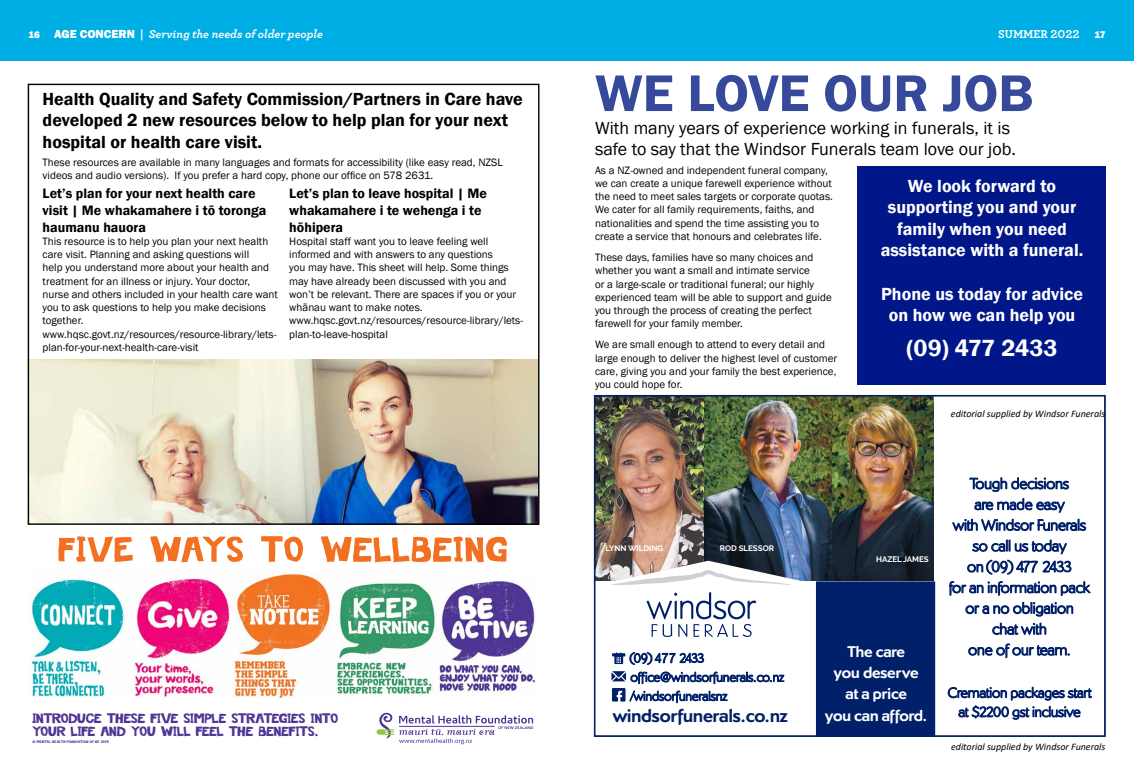
<style>
.page{position:relative;width:1134px;height:766px;background:#fff}
.page>*{position:absolute;margin:0;border:0;box-sizing:border-box;transform-origin:0 0}
.t1{font:600 53.3px "Franklin Gothic";color:#36499b}
.t2{font:49.7px "Off The Drugs";letter-spacing:.045em;color:#f36f21;scale:1.05 1}
.t3{font:600 24px "Franklin Gothic";letter-spacing:-.005em;color:#fff}
.t4{font:19px "Off The Drugs";letter-spacing:.02em;color:#4e3594;scale:1.06 1}
.t5{font:700 19px "Dundee";color:#002169}
.t6{font:600 18px/21.6px "Franklin Gothic";color:#000}
.t7{font:600 18px/21.6px "Franklin Gothic";color:#fff;text-align:center}
.t8{font:18px/21.6px "Franklin Gothic";color:#000}
.t9{font:700 16.3px/21.1px "Dundee";color:#fff;text-align:center}
.t10{font:300 16px/20.8px "Dundee";color:#002169;text-align:center}
.t11{font:300 14.8px/19.2px "Dundee";color:#002169;text-align:center}
.t12{font:600 14px/16.8px "Franklin Gothic";color:#000}
.t13{font:300 13.6px/19px "Dundee";color:#002169}
.t14{font:italic 700 12px "Archer";color:#fff}
.t15{font:700 12px "Archer";color:#fff}
.t16{font:11px/13.2px "Franklin Gothic";color:#000}
.t17{font:italic 10px "Calibri";color:#000}
.t18{font:700 8px "Raleway";color:#fff}
.t19{font:5.2px "Off The Drugs";letter-spacing:.055em;color:#4e3594;scale:1.05 1}
.s1{font-family:"Franklin Gothic";font-weight:800;font-style:normal;font-size:10px}
.s2{font-family:"Franklin Gothic";font-weight:800;font-style:normal}
.s3{font-style:normal}
.s4{font-family:"Franklin Gothic";font-weight:800;font-size:10px}
</style>
<div class="page">
<div style="left:0;top:0;width:1134px;height:60px;background:#00aee6"></div>
<img style="left:831px;top:398px;width:103px;height:183px">
<img style="left:597px;top:398px;width:108px;height:183px">
<img style="left:705px;top:398px;width:126px;height:183px">
<div style="left:816px;top:581px;width:119px;height:155px;background:#002169"></div>
<div style="left:816px;top:581px;width:119px;height:155px;border:1px solid #002169"></div>
<img style="left:606px;top:560px;width:205px;height:25px">
<svg style="left:612px;top:652px;width:13px;height:11px"></svg>
<svg style="left:611px;top:671px;width:15px;height:10px"></svg>
<svg style="left:612px;top:688px;width:13px;height:13px"></svg>
<svg style="left:646px;top:592px;width:110px;height:44px"></svg>
<div style="left:594px;top:395px;width:512px;height:341px;border:2px solid #002169"></div>
<div style="left:857px;top:166px;width:248px;height:218px;background:#001689"></div>
<img style="left:30px;top:359px;width:507px;height:163px">
<img style="left:29px;top:571px;width:406px;height:126px">
<img style="left:439px;top:581px;width:97px;height:115px">
<svg style="left:376px;top:712px;width:157px;height:32px"></svg>
<p class="t14" style="left:28px;top:24px;width:296px"><span class="s1">16</span> <span class="s2">AGE CONCERN</span> <span class="s3">|</span> Serving the needs of older people</p>
<p class="t15" style="left:998px;top:24px;width:109px">SUMMER 2022 <span class="s4">17</span></p>
<h3 class="t6" style="left:43px;top:88px;width:482px">Health Quality and Safety Commission/Partners in Care have developed 2 new resources below to help plan for your next hospital or health care visit.</h3>
<p class="t12" style="left:289px;top:185px;width:199px">Let’s plan to leave hospital | Me whakamahere i te wehenga i te hōhipera</p>
<p class="t16" style="left:289px;top:235px;width:235px">Hospital staff want you to leave feeling well informed and with answers to any questions<br>you may have. This sheet will help. Some things may have already been discussed with you and won’t be relevant. There are spaces if you or your whānau want to make notes. www.hqsc.govt.nz/resources/resource-library/lets&shy;plan-to-leave-hospital</p>
<p class="t16" style="left:43px;top:156px;width:462px">These resources are available in many languages and formats for accessibility (like easy read, NZSL videos and audio versions). If you prefer a hard copy, phone our office on 578 2631.</p>
<p class="t12" style="left:43px;top:185px;width:225px">Let’s plan for your next health care visit | Me whakamahere i tō toronga haumanu hauora</p>
<p class="t16" style="left:43px;top:235px;width:237px">This resource is to help you plan your next health care visit. Planning and asking questions will<br>help you understand more about your health and treatment for an illness or injury. Your doctor, nurse and others included in your health care want you to ask questions to help you make decisions together. www.hqsc.govt.nz/resources/resource-library/lets&shy;plan-for-your-next-health-care-visit</p>
<h2 class="t2" style="left:58px;top:526px;width:429px">FIVE ways to wellbeing</h2>
<h3 class="t4" style="left:32px;top:709px;width:290px">Introduce these five simple strategies into</h3>
<h3 class="t4" style="left:32px;top:722px;width:271px">youR life and you will feel the benefits.</h3>
<p class="t19" style="left:32px;top:739px;width:74px">© MENTAL HEALTH FOUNDATION OF NZ 2014</p>
<h1 class="t1" style="left:595px;top:60px;width:440px">WE LOVE OUR JOB</h1>
<h3 class="t8" style="left:595px;top:117px;width:422px">With many years of experience working in funerals, it is safe to say that the Windsor Funerals team love our job.</h3>
<p class="t16" style="left:595px;top:164px;width:239px">As a NZ-owned and independent funeral company, we can create a unique farewell experience without the need to meet sales targets or corporate quotas.<br>We cater for all family requirements, faiths, and nationalities and spend the time assisting you to create a service that honours and celebrates life.</p>
<p class="t16" style="left:595px;top:251px;width:238px">These days, families have so many choices and whether you want a small and intimate service<br>or a large-scale or traditional funeral; our highly experienced team will be able to support and guide you through the process of creating the perfect farewell for your family member.</p>
<p class="t16" style="left:595px;top:338px;width:244px">We are small enough to attend to every detail and large enough to deliver the highest level of customer care, giving you and your family the best experience, you could hope for.</p>
<h3 class="t7" style="left:881px;top:175px;width:204px">We look forward to supporting you and your family when you need assistance with a funeral.</h3>
<h3 class="t7" style="left:881px;top:283px;width:203px">Phone us today for advice on how we can help you</h3>
<h3 class="t3" style="left:906px;top:333px;width:152px">(09) 477 2433</h3>
<p class="t17" style="left:951px;top:407px;width:156px">editorial supplied by Windsor Funerals</p>
<p class="t18" style="left:605px;top:543px;width:59px">LYNN WILDING</p>
<p class="t18" style="left:720px;top:543px;width:56px">ROD SLESSOR</p>
<p class="t13" style="left:630px;top:647px;width:155px">(09) 477 2433 office@windsorfunerals.co.nz /windsorfuneralsnz</p>
<h3 class="t5" style="left:613px;top:702px;width:177px">windsorfunerals.co.nz</h3>
<p class="t18" style="left:876px;top:554px;width:54px">HAZEL JAMES</p>
<h3 class="t9" style="left:825px;top:640px;width:104px">The care<br>you deserve<br>at a price<br>you can afford.</h3>
<h3 class="t10" style="left:949px;top:472px;width:142px">Tough decisions<br>are made easy<br>with Windsor Funerals so call us today<br>on (09) 477 2433<br>for an information pack or a no obligation<br>chat with<br>one of our team.</h3>
<h3 class="t11" style="left:947px;top:682px;width:145px">Cremation packages start at $2200 gst inclusive</h3>
<p class="t17" style="left:951px;top:739px;width:156px">editorial supplied by Windsor Funerals</p>
</div>
